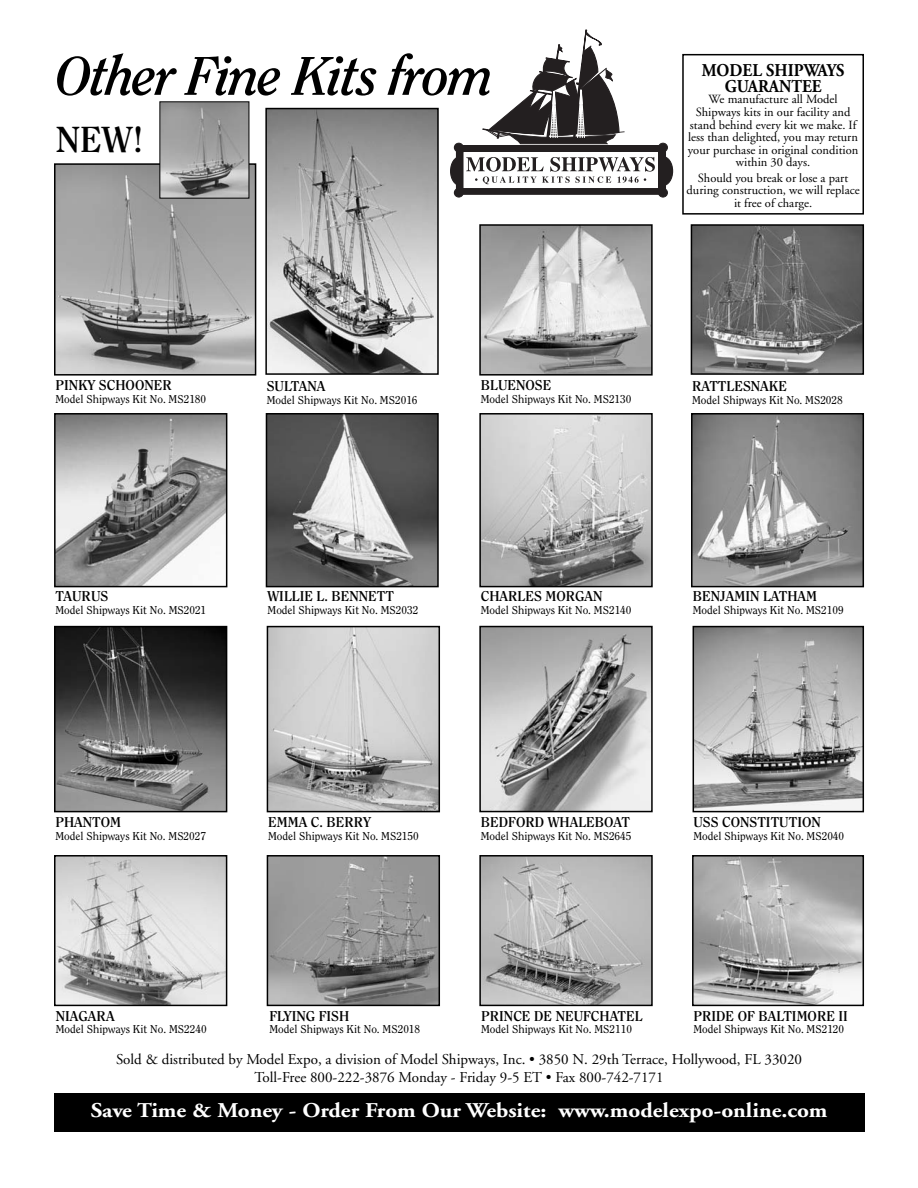
<style>
.page{position:relative;width:918px;height:1188px;background:#fff}
.page>*{position:absolute;margin:0;border:0;box-sizing:border-box;transform-origin:0 0}
.t1{font:italic 700 54px "Clearface";letter-spacing:-.025em;color:#000}
.t2{font:700 36px "Clearface";color:#000}
.t3{font:700 21px "Adobe Garamond";color:#fff;scale:1.1 1}
.t4{font:700 18px/16.5px "Adobe Garamond";color:#000;text-align:center;scale:.91 1}
.t5{font:15px/18px "Adobe Garamond";color:#000;text-align:center}
.t6{font:700 14.1px "Clearface";color:#000}
.t7{font:12.45px/12.5px "Adobe Garamond";color:#000;text-align:center}
.t8{font:11.25px "Clearface";color:#000}
</style>
<div class="page">
<div style="left:54px;top:1094px;width:810px;height:38px;background:#000"></div>
<svg style="left:483px;top:30px;width:142px;height:114px"></svg>
<div style="left:549px;top:138px;width:39px;height:3px;border:1px solid #231f20"></div>
<div style="left:457px;top:146px;width:208px;height:48px;background:#231f20"></div>
<div style="left:456px;top:145px;width:210px;height:50px;border:1px solid #231f20"></div>
<div style="left:454px;top:143px;width:9px;height:9px;background:#231f20;border-radius:50%"></div>
<div style="left:454px;top:143px;width:10px;height:9px;border:1px solid #231f20;border-radius:50%"></div>
<div style="left:454px;top:188px;width:9px;height:9px;background:#231f20;border-radius:50%"></div>
<div style="left:454px;top:188px;width:10px;height:9px;border:1px solid #231f20;border-radius:50%"></div>
<div style="left:659px;top:143px;width:8px;height:9px;background:#231f20;border-radius:50%"></div>
<div style="left:658px;top:143px;width:10px;height:9px;border:1px solid #231f20;border-radius:50%"></div>
<div style="left:659px;top:188px;width:8px;height:9px;background:#231f20;border-radius:50%"></div>
<div style="left:658px;top:188px;width:10px;height:9px;border:1px solid #231f20;border-radius:50%"></div>
<div style="left:451px;top:157px;width:19px;height:29px;background:#231f20;border-radius:50%"></div>
<div style="left:450px;top:156px;width:20px;height:30px;border:1px solid #231f20;border-radius:50%"></div>
<div style="left:653px;top:157px;width:20px;height:29px;background:#231f20;border-radius:50%"></div>
<div style="left:653px;top:156px;width:20px;height:30px;border:1px solid #231f20;border-radius:50%"></div>
<div style="left:464px;top:153px;width:193px;height:35px;background:#fff"></div>
<div style="left:464px;top:152px;width:193px;height:36px;border:1px solid #fff"></div>
<svg style="left:466px;top:157px;width:189px;height:27px"></svg>
<img style="left:482px;top:629px;width:168px;height:180px">
<div style="left:479px;top:626px;width:174px;height:186px;border:2px solid #000"></div>
<img style="left:57px;top:629px;width:167px;height:180px">
<div style="left:54px;top:626px;width:173px;height:186px;border:2px solid #000"></div>
<img style="left:270px;top:629px;width:167px;height:180px">
<div style="left:267px;top:626px;width:173px;height:186px;border:2px solid #000"></div>
<img style="left:57px;top:858px;width:167px;height:145px">
<div style="left:54px;top:855px;width:173px;height:151px;border:2px solid #000"></div>
<img style="left:270px;top:858px;width:167px;height:145px">
<div style="left:267px;top:855px;width:173px;height:151px;border:2px solid #000"></div>
<img style="left:482px;top:416px;width:168px;height:168px">
<div style="left:479px;top:413px;width:174px;height:174px;border:2px solid #000"></div>
<img style="left:696px;top:629px;width:165px;height:180px">
<div style="left:693px;top:626px;width:171px;height:186px;border:2px solid #000"></div>
<img style="left:482px;top:858px;width:168px;height:145px">
<div style="left:479px;top:855px;width:174px;height:151px;border:2px solid #000"></div>
<img style="left:695px;top:858px;width:166px;height:145px">
<div style="left:692px;top:855px;width:172px;height:151px;border:2px solid #000"></div>
<img style="left:694px;top:227px;width:167px;height:145px">
<div style="left:691px;top:224px;width:173px;height:151px;border:2px solid #000"></div>
<img style="left:482px;top:227px;width:168px;height:146px">
<div style="left:479px;top:224px;width:174px;height:152px;border:2px solid #000"></div>
<img style="left:694px;top:416px;width:167px;height:168px">
<div style="left:691px;top:413px;width:173px;height:174px;border:2px solid #000"></div>
<img style="left:57px;top:416px;width:167px;height:168px">
<div style="left:54px;top:413px;width:173px;height:174px;border:2px solid #000"></div>
<img style="left:268px;top:111px;width:168px;height:261px">
<div style="left:265px;top:108px;width:174px;height:267px;border:2px solid #000"></div>
<img style="left:57px;top:166px;width:196px;height:207px">
<div style="left:54px;top:163px;width:202px;height:213px;border:2px solid #000"></div>
<img style="left:269px;top:416px;width:167px;height:168px">
<div style="left:266px;top:413px;width:173px;height:174px;border:2px solid #000"></div>
<div style="left:682px;top:54px;width:182px;height:161px;border:2px solid #000"></div>
<img style="left:161px;top:103px;width:86px;height:94px">
<div style="left:159px;top:101px;width:90px;height:98px;border:1px solid #000"></div>
<h1 class="t1" style="left:56px;top:53px;width:439px">Other Fine Kits from</h1>
<h2 class="t2" style="left:56px;top:125px;width:89px">NEW!</h2>
<h3 class="t4" style="left:702px;top:64px;width:158px">MODEL SHIPWAYS<br>GUARANTEE</h3>
<p class="t7" style="left:688px;top:94px;width:172px">We manufacture all Model<br>Shipways kits in our facility and stand behind every kit we make. If less than delighted, you may return your purchase in original condition within 30 days.</p>
<p class="t7" style="left:687px;top:172px;width:175px">Should you break or lose a part during construction, we will replace it free of charge.</p>
<p class="t6" style="left:55px;top:379px;width:118px">PINKY SCHOONER</p>
<p class="t8" style="left:55px;top:394px;width:152px">Model Shipways Kit No. MS2180</p>
<p class="t6" style="left:267px;top:380px;width:60px">SULTANA</p>
<p class="t8" style="left:267px;top:395px;width:152px">Model Shipways Kit No. MS2016</p>
<p class="t6" style="left:481px;top:379px;width:72px">BLUENOSE</p>
<p class="t8" style="left:481px;top:394px;width:152px">Model Shipways Kit No. MS2130</p>
<p class="t6" style="left:692px;top:380px;width:96px">RATTLESNAKE</p>
<p class="t8" style="left:692px;top:395px;width:152px">Model Shipways Kit No. MS2028</p>
<p class="t6" style="left:55px;top:591px;width:54px">TAURUS</p>
<p class="t8" style="left:55px;top:606px;width:152px">Model Shipways Kit No. MS2021</p>
<p class="t6" style="left:268px;top:591px;width:128px">WILLIE L. BENNETT</p>
<p class="t8" style="left:268px;top:606px;width:152px">Model Shipways Kit No. MS2032</p>
<p class="t6" style="left:481px;top:591px;width:123px">CHARLES MORGAN</p>
<p class="t8" style="left:481px;top:606px;width:152px">Model Shipways Kit No. MS2140</p>
<p class="t6" style="left:693px;top:591px;width:126px">BENJAMIN LATHAM</p>
<p class="t8" style="left:693px;top:606px;width:152px">Model Shipways Kit No. MS2109</p>
<p class="t6" style="left:55px;top:816px;width:67px">PHANTOM</p>
<p class="t8" style="left:55px;top:831px;width:152px">Model Shipways Kit No. MS2027</p>
<p class="t6" style="left:268px;top:816px;width:104px">EMMA C. BERRY</p>
<p class="t8" style="left:268px;top:831px;width:152px">Model Shipways Kit No. MS2150</p>
<p class="t6" style="left:481px;top:816px;width:151px">BEDFORD WHALEBOAT</p>
<p class="t8" style="left:481px;top:831px;width:152px">Model Shipways Kit No. MS2645</p>
<p class="t6" style="left:693px;top:816px;width:129px">USS CONSTITUTION</p>
<p class="t8" style="left:693px;top:831px;width:152px">Model Shipways Kit No. MS2040</p>
<p class="t6" style="left:56px;top:1010px;width:60px">NIAGARA</p>
<p class="t8" style="left:56px;top:1025px;width:152px">Model Shipways Kit No. MS2240</p>
<p class="t6" style="left:269px;top:1010px;width:81px">FLYING FISH</p>
<p class="t8" style="left:269px;top:1025px;width:152px">Model Shipways Kit No. MS2018</p>
<p class="t6" style="left:481px;top:1010px;width:163px">PRINCE DE NEUFCHATEL</p>
<p class="t8" style="left:481px;top:1025px;width:152px">Model Shipways Kit No. MS2110</p>
<p class="t6" style="left:693px;top:1010px;width:156px">PRIDE OF BALTIMORE II</p>
<p class="t8" style="left:693px;top:1025px;width:152px">Model Shipways Kit No. MS2120</p>
<h3 class="t5" style="left:116px;top:1052px;width:687px">Sold &amp; distributed by Model Expo, a division of Model Shipways, Inc. • 3850 N. 29th Terrace, Hollywood, FL 33020<br>Toll-Free 800-222-3876 Monday - Friday 9-5 ET • Fax 800-742-7171</h3>
<h3 class="t3" style="left:91px;top:1102px;width:671px">Save Time &amp; Money - Order From Our Website: www.modelexpo-online.com</h3>
</div>
